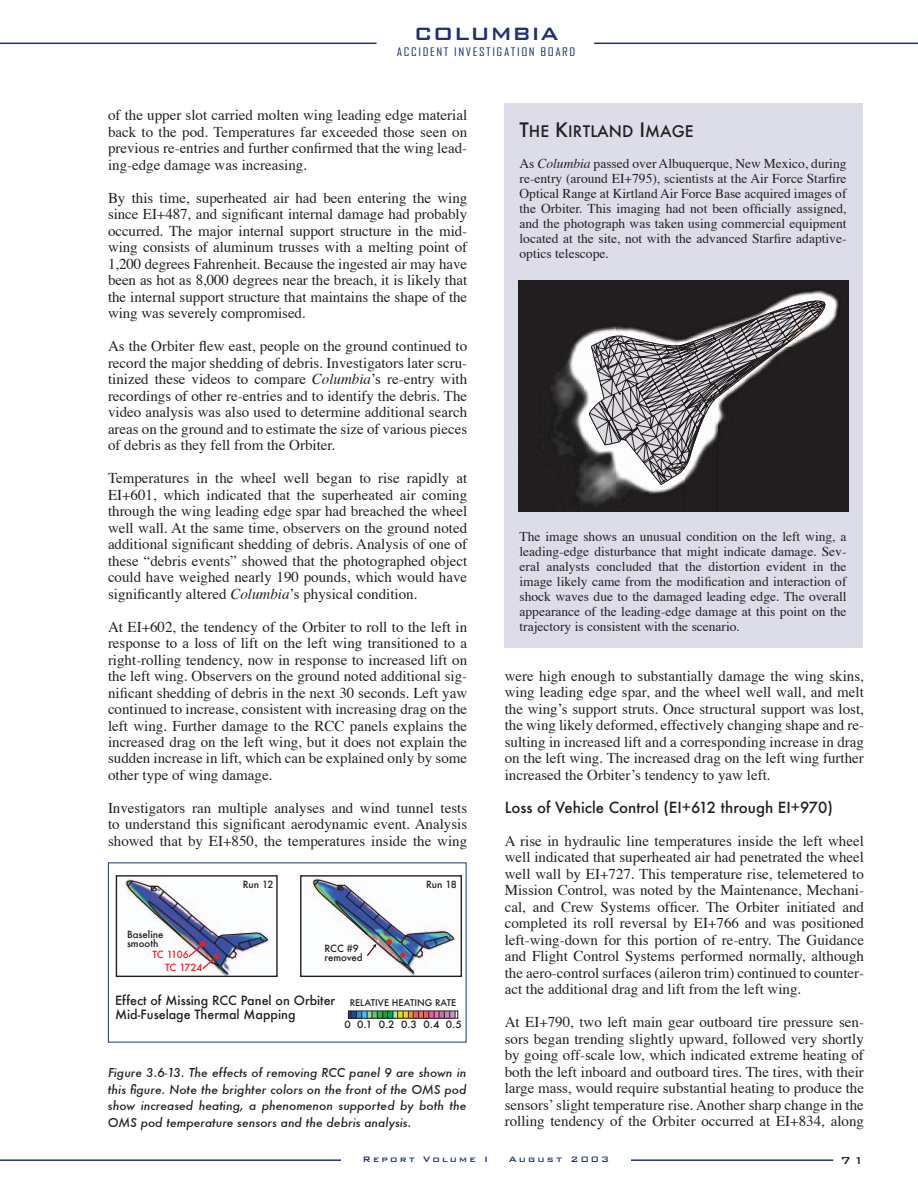
<style>
.page{position:relative;width:918px;height:1188px;background:#fff}
.page>*{position:absolute;margin:0;border:0;box-sizing:border-box;transform-origin:0 0}
.t1{font:500 23.85px "Bank Gothic BT";color:#1e3173}
.Heading_1_-_Sidebar{font:500 15.6px "Futura";color:#231f20}
.Body{font:15px/16.5px "Times";color:#231f20;text-align:justify}
.Heading_3{font:500 15px "Futura";color:#231f20}
.Body_-_Sidebar{font:13.5px/15px "Times";color:#231f20;text-align:justify}
.t2{font:500 13.5px "Bank Gothic BT";color:#231f20}
.t3{font:500 12.45px/13.2px "Futura";color:#231f20}
.t4{font:italic 500 12px/16.5px "Futura";color:#231f20;text-align:justify}
.t5{font:11.25px "Agency FB";letter-spacing:.115em;color:#1e3173;scale:1.2 1}
.t6{font:500 10.5px "Bank Gothic BT";letter-spacing:.2em;color:#1e3173}
.t7{font:500 9.75px/9px "Futura";color:#231f20}
.t8{font:500 9.75px "Futura";color:#231f20;scale:1.06 1}
.t9{font:500 9.75px "Futura";letter-spacing:-.025em;color:#ee1d23}
.t10{font:500 9px "Futura";color:#231f20}
.s1{font-style:italic}
.s2{font-size:19.5px}
</style>
<div class="page">
<hr style="left:594px;top:43px;width:324px;height:1px;background:#1e3173">
<hr style="left:0;top:43px;width:376px;height:1px;background:#1e3173">
<hr style="left:0;top:1159px;width:833px;height:2px;background:#1e3173">
<div style="left:341px;top:1154px;width:290px;height:14px;background:#fff"></div>
<div style="left:505px;top:104px;width:358px;height:544px;background:#dddde9"></div>
<svg style="left:519px;top:280px;width:329px;height:231px"></svg>
<div style="left:116px;top:875px;width:162px;height:102px;border:1px solid #231f20"></div>
<div style="left:300px;top:875px;width:162px;height:102px;border:1px solid #231f20"></div>
<img style="left:126px;top:879px;width:328px;height:96px">
<div style="left:348px;top:1011px;width:110px;height:8px;border:1px solid #231f20"></div>
<svg style="left:348px;top:1011px;width:110px;height:7px"></svg>
<h1 class="t1" style="left:414px;top:20px;width:147px">COLUMBIA</h1>
<p class="t5" style="left:397px;top:45px;width:150px">ACCIDENT INVESTIGATION BOARD</p>
<p class="Body" style="left:108px;top:108px;width:361px">of the upper slot carried molten wing leading edge material back to the pod. Temperatures far exceeded those seen on previous re-entries and further confirmed that the wing lead&shy;ing-edge damage was increasing.</p>
<p class="Body" style="left:108px;top:190px;width:361px">By this time, superheated air had been entering the wing since EI+487, and significant internal damage had probably occurred. The major internal support structure in the mid&shy;wing consists of aluminum trusses with a melting point of 1,200 degrees Fahrenheit. Because the ingested air may have been as hot as 8,000 degrees near the breach, it is likely that the internal support structure that maintains the shape of the wing was severely compromised.</p>
<p class="Body" style="left:108px;top:339px;width:361px">As the Orbiter flew east, people on the ground continued to record the major shedding of debris. Investigators later scru&shy;tinized these videos to compare <span class="s1">Columbia</span>ʼs re-entry with recordings of other re-entries and to identify the debris. The video analysis was also used to determine additional search areas on the ground and to estimate the size of various pieces of debris as they fell from the Orbiter.</p>
<p class="Body" style="left:108px;top:471px;width:361px">Temperatures in the wheel well began to rise rapidly at EI+601, which indicated that the superheated air coming through the wing leading edge spar had breached the wheel well wall. At the same time, observers on the ground noted additional significant shedding of debris. Analysis of one of these “debris events” showed that the photographed object could have weighed nearly 190 pounds, which would have significantly altered <span class="s1">Columbia</span>ʼs physical condition.</p>
<p class="Body" style="left:108px;top:619px;width:361px">At EI+602, the tendency of the Orbiter to roll to the left in response to a loss of lift on the left wing transitioned to a right-rolling tendency, now in response to increased lift on the left wing. Observers on the ground noted additional sig&shy;nificant shedding of debris in the next 30 seconds. Left yaw continued to increase, consistent with increasing drag on the left wing. Further damage to the RCC panels explains the increased drag on the left wing, but it does not explain the sudden increase in lift, which can be explained only by some other type of wing damage.</p>
<p class="Body" style="left:108px;top:801px;width:361px">Investigators ran multiple analyses and wind tunnel tests to understand this significant aerodynamic event. Analysis showed that by EI+850, the temperatures inside the wing</p>
<p class="t7" style="left:243px;top:880px;width:32px">Run 12</p>
<p class="t7" style="left:426px;top:880px;width:32px">Run 18</p>
<p class="t7" style="left:127px;top:930px;width:38px">Baseline smooth</p>
<p class="t7" style="left:325px;top:944px;width:36px">RCC #9</p>
<p class="t9" style="left:152px;top:948px;width:38px">TC 1106</p>
<p class="t7" style="left:325px;top:953px;width:40px">removed</p>
<p class="t9" style="left:165px;top:960px;width:39px">TC 1724</p>
<p class="t3" style="left:115px;top:994px;width:222px">Effect of Missing RCC Panel on Orbiter<br>Mid-Fuselage Thermal Mapping</p>
<p class="t10" style="left:350px;top:996px;width:108px">RELATIVE HEATING RATE</p>
<p class="t8" style="left:344px;top:1018px;width:112px">0 0.1 0.2 0.3 0.4 0.5</p>
<p class="t4" style="left:108px;top:1064px;width:360px">Figure 3.6-13. The effects of removing RCC panel 9 are shown in this figure. Note the brighter colors on the front of the OMS pod show increased heating, a phenomenon supported by both the OMS pod temperature sensors and the debris analysis.</p>
<p class="Heading_1_-_Sidebar" style="left:520px;top:120px;width:176px"><span class="s2">T</span>HE <span class="s2">K</span>IRTLAND <span class="s2">I</span>MAGE</p>
<p class="Body_-_Sidebar" style="left:520px;top:157px;width:329px">As <span class="s1">Columbia</span> passed over Albuquerque, New Mexico, during re-entry (around EI+795), scientists at the Air Force Starfire Optical Range at Kirtland Air Force Base acquired images of the Orbiter. This imaging had not been officially assigned, and the photograph was taken using commercial equipment located at the site, not with the advanced Starfire adaptive&shy;optics telescope.</p>
<p class="Body_-_Sidebar" style="left:520px;top:530px;width:329px">The image shows an unusual condition on the left wing, a leading-edge disturbance that might indicate damage. Sev&shy;eral analysts concluded that the distortion evident in the image likely came from the modification and interaction of shock waves due to the damaged leading edge. The overall appearance of the leading-edge damage at this point on the trajectory is consistent with the scenario.</p>
<p class="Body" style="left:505px;top:669px;width:361px">were high enough to substantially damage the wing skins, wing leading edge spar, and the wheel well wall, and melt the wingʼs support struts. Once structural support was lost, the wing likely deformed, effectively changing shape and re&shy;sulting in increased lift and a corresponding increase in drag on the left wing. The increased drag on the left wing further increased the Orbiterʼs tendency to yaw left.</p>
<p class="Heading_3" style="left:505px;top:797px;width:330px">Loss of Vehicle Control (EI+612 through EI+970)</p>
<p class="Body" style="left:505px;top:834px;width:361px">A rise in hydraulic line temperatures inside the left wheel well indicated that superheated air had penetrated the wheel well wall by EI+727. This temperature rise, telemetered to Mission Control, was noted by the Maintenance, Mechani&shy;cal, and Crew Systems officer. The Orbiter initiated and completed its roll reversal by EI+766 and was positioned left-wing-down for this portion of re-entry. The Guidance and Flight Control Systems performed normally, although the aero-control surfaces (aileron trim) continued to counter&shy;act the additional drag and lift from the left wing.</p>
<p class="Body" style="left:505px;top:1015px;width:361px">At EI+790, two left main gear outboard tire pressure sen&shy;sors began trending slightly upward, followed very shortly by going off-scale low, which indicated extreme heating of both the left inboard and outboard tires. The tires, with their large mass, would require substantial heating to produce the sensorsʼ slight temperature rise. Another sharp change in the rolling tendency of the Orbiter occurred at EI+834, along</p>
<p class="t6" style="left:363px;top:1154px;width:127px">Report Volume I</p>
<p class="t6" style="left:509px;top:1154px;width:102px">August 2003</p>
<p class="t2" style="left:840px;top:1153px;width:25px">71</p>
</div>
